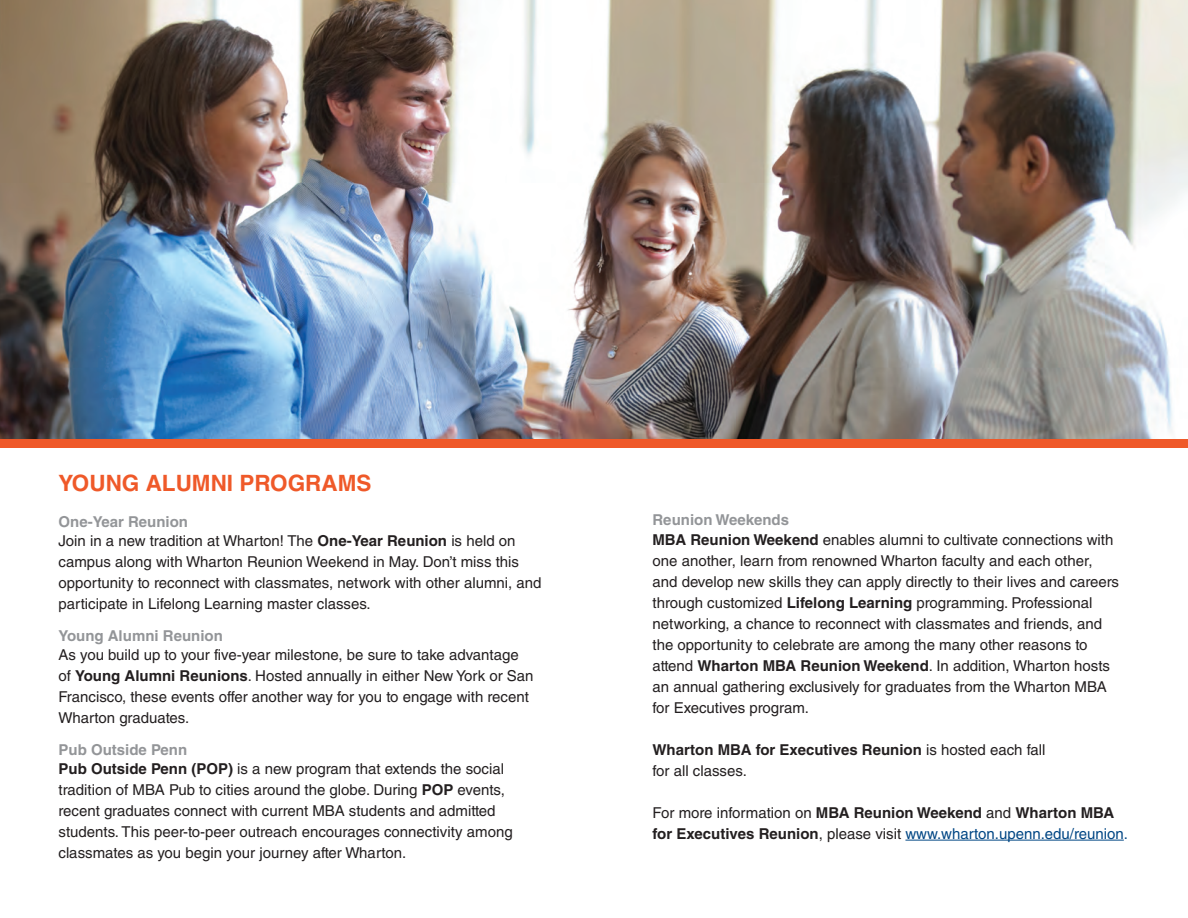
<style>
.page{position:relative;width:1188px;height:918px;background:#fff}
.page>*{position:absolute;margin:0;border:0;box-sizing:border-box;transform-origin:0 0}
.Page-header{font:700 22.5px "Helvetica CE";color:#ef5929}
.paragraph{font:15px/21px "Helvetica LT Std";color:#231f20}
.paragraph-2{font:700 15px/21px "Helvetica CE";color:#231f20}
.sub-head2{font:700 15px "Helvetica CE";color:#939598}
.paragraph-3{font:15px "Helvetica LT Std";color:#004684}
.s1{font-family:"Helvetica CE";font-weight:700}
.s2{font-family:"Helvetica LT Std";font-weight:400}
.s3{font-family:"Helvetica CE";font-weight:700;color:#231f20}
.s4{color:#231f20}
</style>
<div class="page">
<img style="left:0;top:0;width:1188px;height:439px">
<div style="left:0;top:439px;width:1188px;height:9px;background:#ef5929"></div>
<hr style="left:905px;top:840px;width:219px;height:1px;background:#004684">
<p class="Page-header" style="left:58px;top:469px;width:314px">YOUNG ALUMNI PROGRAMS</p>
<p class="sub-head2" style="left:58px;top:512px;width:131px">One-Year Reunion</p>
<p class="paragraph" style="left:58px;top:530px;width:485px">Join in a new tradition at Wharton! The <span class="s1">One-Year Reunion</span> is held on campus along with Wharton Reunion Weekend in May. Don’t miss this opportunity to reconnect with classmates, network with other alumni, and participate in Lifelong Learning master classes.</p>
<p class="sub-head2" style="left:58px;top:626px;width:166px">Young Alumni Reunion</p>
<p class="paragraph" style="left:58px;top:644px;width:476px">As you build up to your five-year milestone, be sure to take advantage of <span class="s1">Young Alumni Reunions</span>. Hosted annually in either New York or San Francisco, these events offer another way for you to engage with recent Wharton graduates.</p>
<p class="sub-head2" style="left:58px;top:740px;width:130px">Pub Outside Penn</p>
<p class="paragraph" style="left:58px;top:758px;width:456px"><span class="s1">Pub Outside Penn (POP)</span> is a new program that extends the social tradition of MBA Pub to cities around the globe. During <span class="s1">POP</span> events, recent graduates connect with current MBA students and admitted students. This peer-to-peer outreach encourages connectivity among classmates as you begin your journey after Wharton.</p>
<p class="sub-head2" style="left:652px;top:511px;width:138px">Reunion Weekends</p>
<p class="paragraph" style="left:652px;top:529px;width:468px"><span class="s1">MBA Reunion Weekend</span> enables alumni to cultivate connections with one another, learn from renowned Wharton faculty and each other, and develop new skills they can apply directly to their lives and careers through customized <span class="s1">Lifelong Learning</span> programming. Professional networking, a chance to reconnect with classmates and friends, and the opportunity to celebrate are among the many other reasons to attend <span class="s1">Wharton MBA Reunion Weekend</span>. In addition, Wharton hosts an annual gathering exclusively for graduates from the Wharton MBA for Executives program.</p>
<p class="paragraph-2" style="left:652px;top:739px;width:394px">Wharton MBA for Executives Reunion <span class="s2">is hosted each fall for all classes.</span></p>
<p class="paragraph-2" style="left:652px;top:802px;width:463px"><span class="s2">For more information on</span> MBA Reunion Weekend <span class="s2">and</span> Wharton MBA</p>
<p class="paragraph-3" style="left:652px;top:825px;width:477px"><span class="s3">for Executives Reunion</span><span class="s4">, please visit</span> www.wharton.upenn.edu/reunion.</p>
</div>
